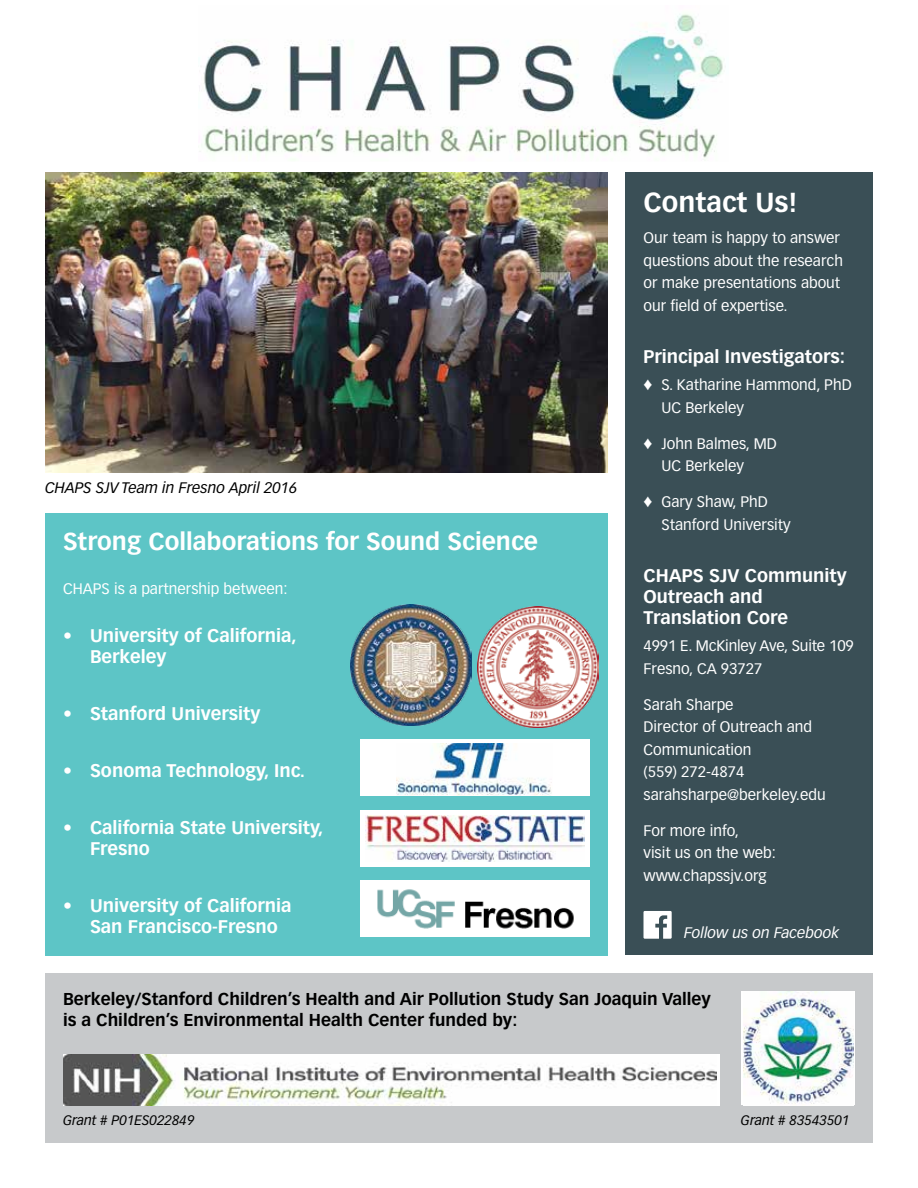
<style>
.page{position:relative;width:918px;height:1188px;background:#fff}
.page>*{position:absolute;margin:0;border:0;box-sizing:border-box;transform-origin:0 0}
.t1{font:700 27px "Vectora LH";color:#fff}
.t2{font:700 24px "Vectora LH";color:#fff}
.t3{font:700 18px/21px "Vectora LH";color:#fff}
.t4{font:700 16.8px/21px "Vectora LH";color:#000}
.t5{font:15px/22.5px "Vectora LH";color:#fff}
.t6{font:italic 15px "Vectora LH";color:#000}
.t7{font:italic 15px "Vectora LH";color:#fff}
.t8{font:italic 13.5px "Vectora LH";color:#000}
</style>
<div class="page">
<div style="left:626px;top:172px;width:247px;height:784px;background:#3a4f56"></div>
<div style="left:45px;top:974px;width:828px;height:169px;background:#c7c9cb"></div>
<img style="left:45px;top:172px;width:563px;height:300px">
<svg style="left:644px;top:911px;width:28px;height:28px"></svg>
<img style="left:63px;top:1054px;width:653px;height:52px">
<div style="left:741px;top:992px;width:114px;height:114px;background:#fff"></div>
<img style="left:743px;top:992px;width:110px;height:112px">
<div style="left:45px;top:513px;width:563px;height:443px;background:#5dc5c6"></div>
<img style="left:478px;top:606px;width:121px;height:122px">
<img style="left:351px;top:605px;width:121px;height:121px">
<div style="left:360px;top:810px;width:230px;height:57px;background:#fff"></div>
<img style="left:365px;top:816px;width:219px;height:45px">
<div style="left:360px;top:740px;width:230px;height:56px;background:#fff"></div>
<img style="left:397px;top:743px;width:155px;height:53px">
<div style="left:360px;top:880px;width:230px;height:58px;background:#fff"></div>
<img style="left:377px;top:889px;width:197px;height:40px">
<img style="left:199px;top:13px;width:524px;height:147px">
<p class="t6" style="left:45px;top:479px;width:254px">CHAPS SJV Team in Fresno April 2016</p>
<h2 class="t2" style="left:63px;top:527px;width:477px">Strong Collaborations for Sound Science</h2>
<p class="t5" style="left:63px;top:577px;width:226px">CHAPS is a partnership between:</p>
<p class="t3" style="left:90px;top:625px;width:208px;text-indent:-27px">• University of California,<br>Berkeley</p>
<p class="t3" style="left:63px;top:703px;width:199px">• Stanford University</p>
<p class="t3" style="left:63px;top:760px;width:244px">• Sonoma Technology, Inc.</p>
<p class="t3" style="left:90px;top:817px;width:235px;text-indent:-27px">• California State University,<br>Fresno</p>
<p class="t3" style="left:90px;top:895px;width:203px;text-indent:-27px">• University of California<br>San Francisco-Fresno</p>
<h1 class="t1" style="left:644px;top:186px;width:155px">Contact Us!</h1>
<p class="t5" style="left:644px;top:227px;width:201px">Our team is happy to answer questions about the research or make presentations about our field of expertise.</p>
<p class="t3" style="left:644px;top:347px;width:203px">Principal Investigators:</p>
<p class="t5" style="left:662px;top:374px;width:192px;text-indent:-18px">♦ S. Katharine Hammond, PhD<br>UC Berkeley</p>
<p class="t5" style="left:662px;top:432px;width:117px;text-indent:-18px">♦ John Balmes, MD<br>UC Berkeley</p>
<p class="t5" style="left:662px;top:491px;width:131px;text-indent:-18px">♦ Gary Shaw, PhD<br>Stanford University</p>
<p class="t3" style="left:644px;top:566px;width:205px">CHAPS SJV Community<br>Outreach and<br>Translation Core</p>
<p class="t5" style="left:644px;top:635px;width:212px">4991 E. McKinley Ave, Suite 109<br>Fresno, CA 93727</p>
<p class="t5" style="left:644px;top:693px;width:184px">Sarah Sharpe<br>Director of Outreach and<br>Communication<br>(559) 272-4874 sarahsharpe@berkeley.edu</p>
<p class="t5" style="left:644px;top:819px;width:134px">For more info,<br>visit us on the web: www.chapssjv.org</p>
<p class="t7" style="left:684px;top:924px;width:157px">Follow us on Facebook</p>
<p class="t4" style="left:63px;top:988px;width:649px">Berkeley/Stanford Children’s Health and Air Pollution Study San Joaquin Valley is a Children’s Environmental Health Center funded by:</p>
<p class="t8" style="left:63px;top:1112px;width:133px">Grant # P01ES022849</p>
<p class="t8" style="left:741px;top:1112px;width:110px">Grant # 83543501</p>
</div>
